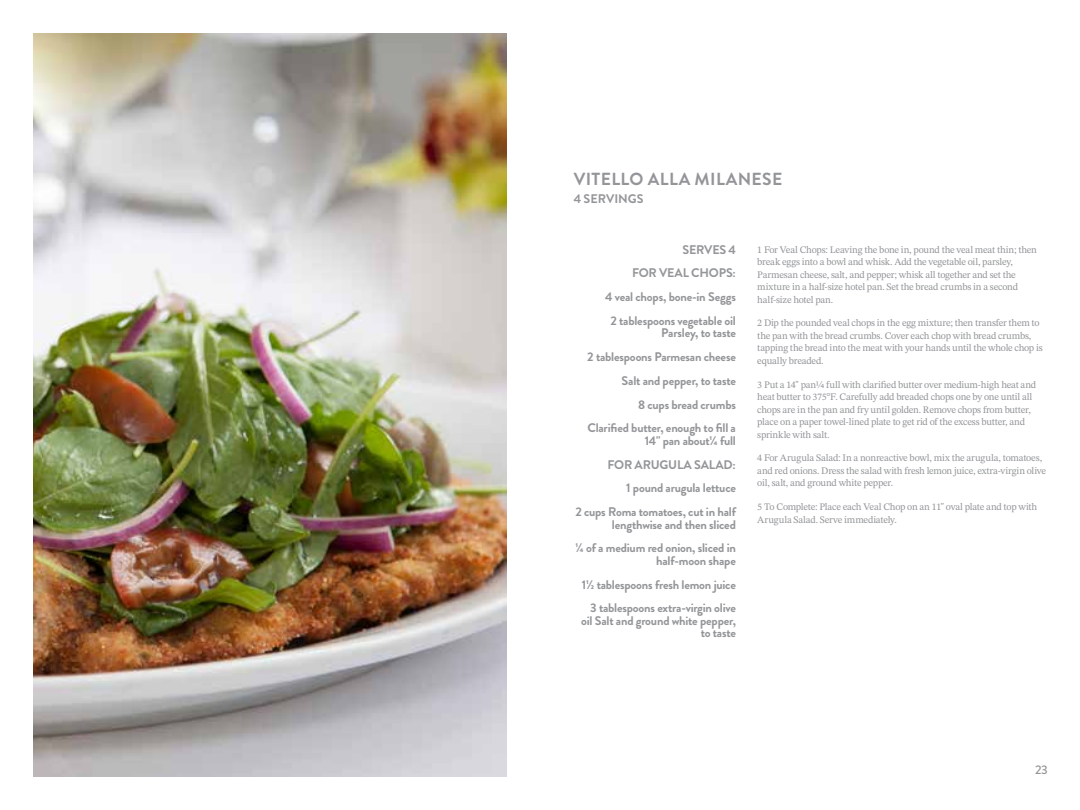
<style>
.page{position:relative;width:1080px;height:810px;background:#fff}
.page>*{position:absolute;margin:0;border:0;box-sizing:border-box;transform-origin:0 0}
.t1{font:700 17.5px "Brandon Grotesque";letter-spacing:.02em;color:#939598}
.t2{font:700 12.5px/23.8px "Brandon Grotesque";letter-spacing:-.015em;color:#939598;text-align:right}
.t3{font:700 12.5px "Brandon Grotesque";letter-spacing:.005em;color:#939598}
.t4{font:500 12.5px "Brandon Grotesque";color:#939598}
.t5{font:10px/12.5px "STIX Two Text";letter-spacing:-.02em;color:#939598}
</style>
<div class="page">
<img style="left:34px;top:34px;width:472px;height:742px">
<h1 class="t1" style="left:574px;top:167px;width:210px">VITELLO ALLA MILANESE</h1>
<p class="t3" style="left:574px;top:190px;width:71px">4 SERVINGS</p>
<p class="t2" style="left:605px;top:238px;width:132px">SERVES 4<br>FOR VEAL CHOPS:<br>4 veal chops, bone-in Seggs<br>2 tablespoons vegetable oil</p>
<p class="t2" style="left:587px;top:321px;width:150px">Parsley, to taste<br>2 tablespoons Parmesan cheese<br>Salt and pepper, to taste<br>8 cups bread crumbs<br>Clarified butter, enough to fill a</p>
<p class="t2" style="left:575px;top:429px;width:162px">14" pan about¼ full<br>FOR ARUGULA SALAD:<br>1 pound arugula lettuce<br>2 cups Roma tomatoes, cut in half</p>
<p class="t2" style="left:576px;top:513px;width:162px">lengthwise and then sliced<br>¼ of a medium red onion, sliced in</p>
<p class="t2" style="left:582px;top:549px;width:155px">half-moon shape<br>1½ tablespoons fresh lemon juice<br>3 tablespoons extra-virgin olive</p>
<p class="t2" style="left:581px;top:615px;width:156px;line-height:12.5px">oil Salt and ground white pepper, to taste</p>
<p class="t5" style="left:757px;top:243px;width:281px">1 For Veal Chops: Leaving the bone in, pound the veal meat thin; then break eggs into a bowl and whisk. Add the vegetable oil, parsley, Parmesan cheese, salt, and pepper; whisk all together and set the mixture in a half-size hotel pan. Set the bread crumbs in a second half-size hotel pan.</p>
<p class="t5" style="left:757px;top:317px;width:287px">2 Dip the pounded veal chops in the egg mixture; then transfer them to the pan with the bread crumbs. Cover each chop with bread crumbs, tapping the bread into the meat with your hands until the whole chop is equally breaded.</p>
<p class="t5" style="left:757px;top:378px;width:280px">3 Put a 14" pan¼ full with clarified butter over medium-high heat and heat butter to 375°F. Carefully add breaded chops one by one until all chops are in the pan and fry until golden. Remove chops from butter, place on a paper towel-lined plate to get rid of the excess butter, and sprinkle with salt.</p>
<p class="t5" style="left:757px;top:452px;width:290px">4 For Arugula Salad: In a nonreactive bowl, mix the arugula, tomatoes, and red onions. Dress the salad with fresh lemon juice, extra-virgin olive oil, salt, and ground white pepper.</p>
<p class="t5" style="left:757px;top:500px;width:281px">5 To Complete: Place each Veal Chop on an 11" oval plate and top with<br>Arugula Salad. Serve immediately.</p>
<p class="t4" style="left:1035px;top:761px;width:14px">23</p>
</div>
